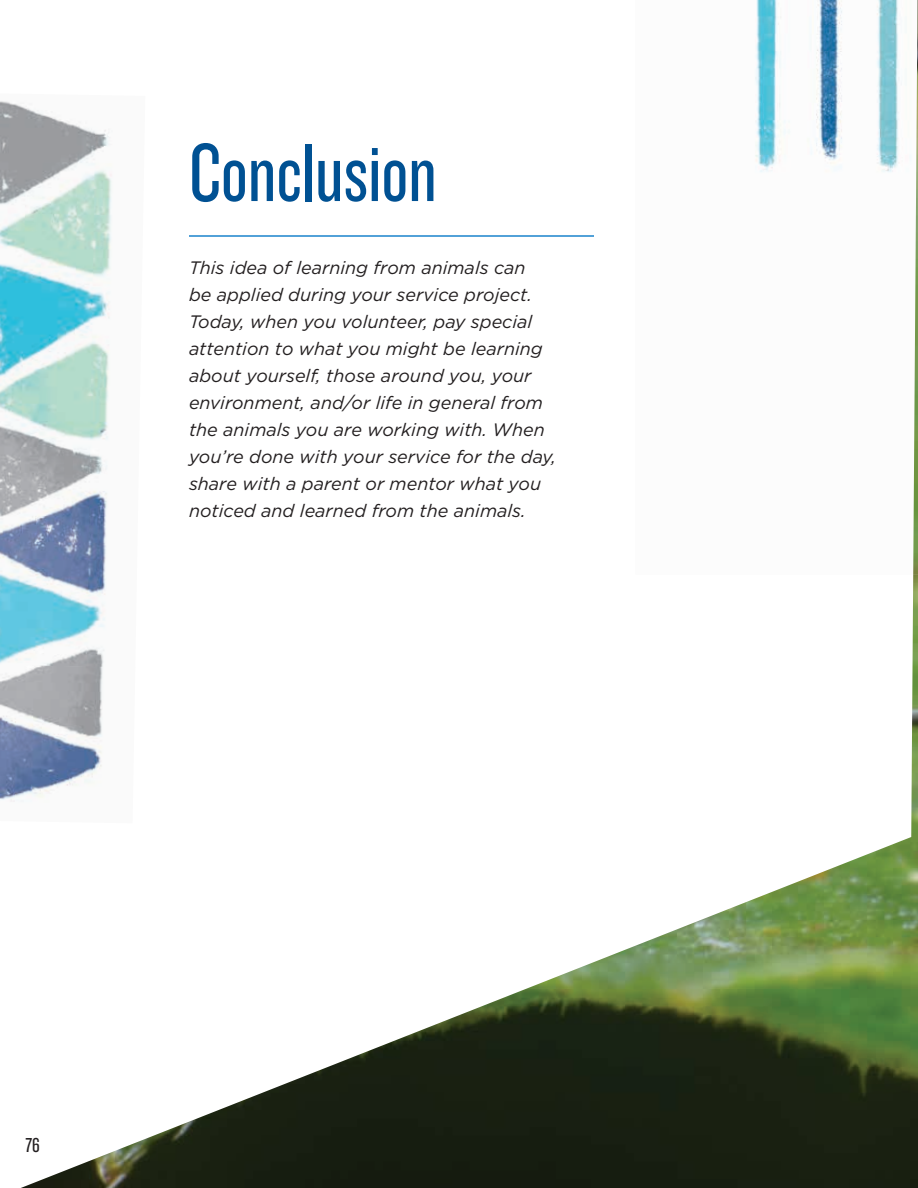
<style>
.page{position:relative;width:918px;height:1188px;background:#fff}
.page>*{position:absolute;margin:0;border:0;box-sizing:border-box;transform-origin:0 0}
.t1{font:85.65px "Knockout HTF28 Junior Featherwt";color:#005193}
.t2{font:21px "Knockout HTF28 Junior Featherwt";color:#231f20}
.t3{font:italic 18px/27px "Gotham";color:#231f20}
</style>
<div class="page">
<img style="left:21px;top:575px;width:897px;height:613px">
<img style="left:0;top:101px;width:145px;height:567px">
<img style="left:0;top:665px;width:135px;height:158px">
<img style="left:755px;top:0;width:156px;height:172px">
<img style="left:913px;top:0;width:5px;height:575px">
<hr style="left:189px;top:236px;width:405px;height:1px;background:#52a1d8">
<h1 class="t1" style="left:189px;top:130px;width:249px">Conclusion</h1>
<p class="t3" style="left:189px;top:254px;width:369px">This idea of learning from animals can<br>be applied during your service project.<br>Today, when you volunteer, pay special attention to what you might be learning about yourself, those around you, your environment, and/or life in general from the animals you are working with. When you’re done with your service for the day, share with a parent or mentor what you noticed and learned from the animals.</p>
<p class="t2" style="left:26px;top:1135px;width:16px">76</p>
</div>
